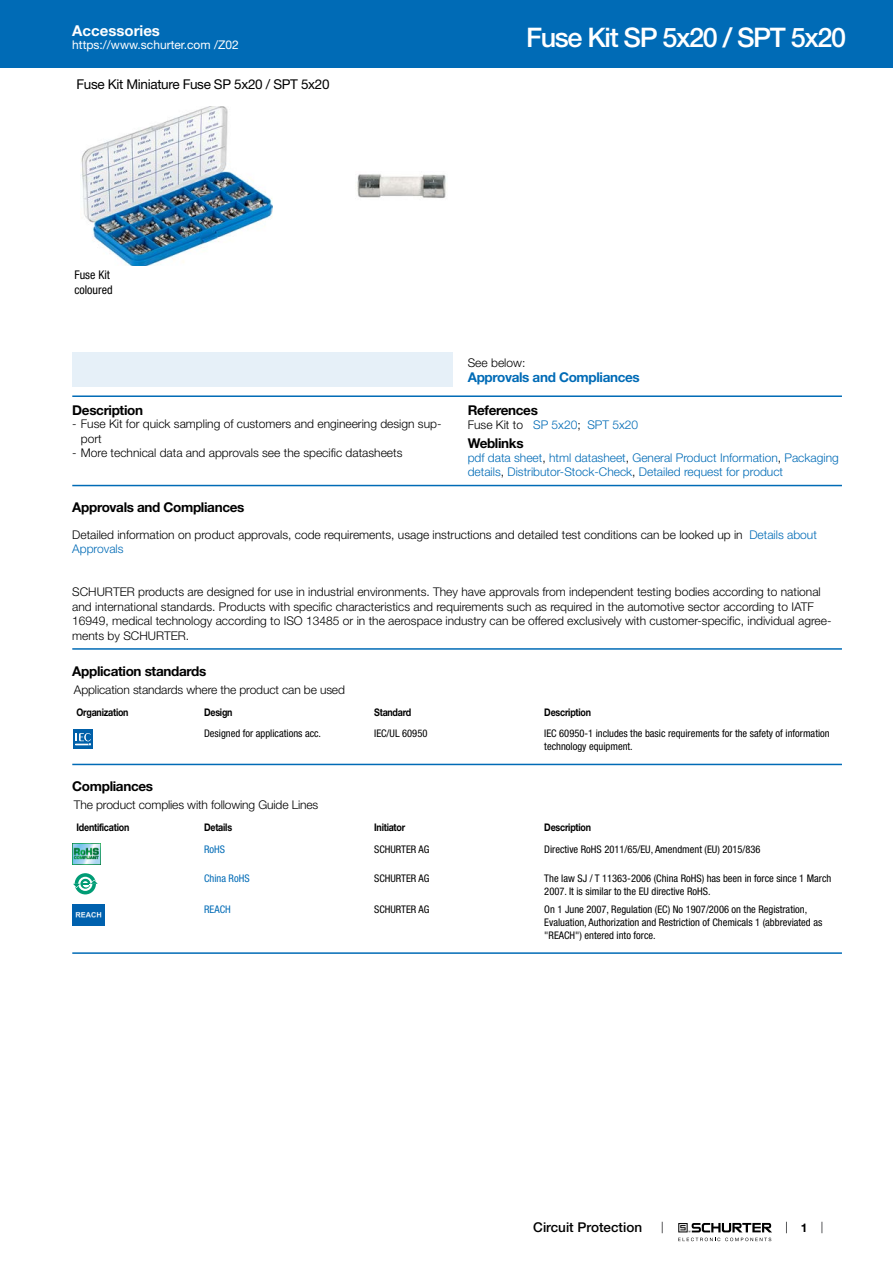
<style>
.page{position:relative;width:893px;height:1263px;background:#fff}
.page>*{position:absolute;margin:0;border:0;box-sizing:border-box;transform-origin:0 0}
.t1{font:500 27px "Helvetica Neue LT";letter-spacing:-.05em;color:#fff}
.t2{font:700 15px "Helvetica Neue LT";color:#fff}
.t3{font:700 13.5px "Helvetica Neue LT";letter-spacing:-.025em;color:#000}
.t4{font:13.5px "Helvetica Neue LT";letter-spacing:-.025em;color:#000}
.t5{font:700 13.5px "Helvetica Neue LT";letter-spacing:-.025em;color:#006bb6}
.t6{font:500 13.5px "Helvetica Neue LT";color:#000}
.t7{font:300 12px/14.4px "Helvetica Neue LT";color:#000}
.t8{font:300 12px/14.4px "Helvetica Neue LT";color:#006bb6}
.t9{font:12px "Helvetica Neue LT";color:#fff}
.t10{font:condensed 12px/14.4px "Helvetica Neue LT";color:#000}
.t11{font:700 12px "Helvetica Neue LT";color:#000}
.t12{font:condensed 10.5px/12.6px "Helvetica Neue LT";color:#000}
.t13{font:700 10.5px "Helvetica Neue LT";letter-spacing:-.025em;color:#000;scale:.85 1}
.t14{font:condensed 10.5px "Helvetica Neue LT";color:#006bb6}
.s1{color:#000}
.s2{color:#006bb6}
</style>
<div class="page">
<svg style="left:678px;top:1223px;width:94px;height:18px"></svg>
<div style="left:0;top:0;width:893px;height:68px;background:#006bb6"></div>
<img style="left:81px;top:106px;width:191px;height:160px">
<img style="left:357px;top:174px;width:89px;height:24px">
<div style="left:72px;top:353px;width:381px;height:34px;background:#e6f0f8"></div>
<hr style="left:72px;top:395px;width:770px;height:2px;background:#006bb6">
<hr style="left:72px;top:485px;width:770px;height:1px;background:#006bb6">
<hr style="left:72px;top:648px;width:770px;height:2px;background:#006bb6">
<svg style="left:73px;top:748px;width:20px;height:1px"></svg>
<div style="left:73px;top:729px;width:20px;height:19px;background:#0060a9"></div>
<svg style="left:75px;top:733px;width:16px;height:13px"></svg>
<hr style="left:72px;top:764px;width:770px;height:1px;background:#006bb6">
<img style="left:72px;top:843px;width:29px;height:22px">
<svg style="left:75px;top:873px;width:21px;height:21px"></svg>
<svg style="left:78px;top:877px;width:14px;height:14px"></svg>
<svg style="left:73px;top:879px;width:25px;height:9px"></svg>
<img style="left:72px;top:904px;width:32px;height:21px">
<hr style="left:72px;top:952px;width:770px;height:2px;background:#006bb6">
<p class="t2" style="left:72px;top:21px;width:89px">Accessories</p>
<p class="t9" style="left:72px;top:38px;width:168px">https://www.schurter.com /Z02</p>
<p class="t4" style="left:77px;top:76px;width:254px">Fuse Kit Miniature Fuse SP 5x20 / SPT 5x20</p>
<h1 class="t1" style="left:526px;top:21px;width:322px">Fuse Kit SP 5x20 / SPT 5x20</h1>
<p class="t10" style="left:74px;top:268px;width:40px">Fuse Kit coloured</p>
<p class="t3" style="left:72px;top:401px;width:72px">Description</p>
<p class="t7" style="left:81px;top:417px;width:362px;text-indent:-9px">- Fuse Kit for quick sampling of customers and engineering design sup&shy;port</p>
<p class="t7" style="left:72px;top:445px;width:332px">- More technical data and approvals see the specific datasheets</p>
<p class="t7" style="left:468px;top:355px;width:59px">See below:</p>
<p class="t5" style="left:468px;top:368px;width:174px">Approvals and Compliances</p>
<p class="t3" style="left:468px;top:402px;width:72px">References</p>
<p class="t8" style="left:468px;top:417px;width:172px"><span class="s1">Fuse Kit to</span> SP 5x20<span class="s1">;</span> SPT 5x20</p>
<p class="t3" style="left:468px;top:435px;width:57px">Weblinks</p>
<p class="t8" style="left:468px;top:450px;width:372px">pdf data sheet<span class="s1">,</span> html datasheet<span class="s1">,</span> General Product Information<span class="s1">,</span> Packaging details<span class="s1">,</span> Distributor-Stock-Check<span class="s1">,</span> Detailed request for product</p>
<p class="t3" style="left:72px;top:499px;width:174px">Approvals and Compliances</p>
<p class="t7" style="left:72px;top:527px;width:746px">Detailed information on product approvals, code requirements, usage instructions and detailed test conditions can be looked up in <span class="s2">Details about<br>Approvals</span></p>
<p class="t7" style="left:72px;top:585px;width:761px">SCHURTER products are designed for use in industrial environments. They have approvals from independent testing bodies according to national and international standards. Products with specific characteristics and requirements such as required in the automotive sector according to IATF 16949, medical technology according to ISO 13485 or in the aerospace industry can be offered exclusively with customer-specific, individual agree&shy;ments by SCHURTER.</p>
<p class="t3" style="left:72px;top:663px;width:135px">Application standards</p>
<p class="t7" style="left:74px;top:682px;width:272px">Application standards where the product can be used</p>
<p class="t13" style="left:77px;top:706px;width:63px">Organization</p>
<p class="t13" style="left:204px;top:706px;width:35px">Design</p>
<p class="t13" style="left:374px;top:706px;width:45px">Standard</p>
<p class="t13" style="left:544px;top:706px;width:57px">Description</p>
<p class="t12" style="left:204px;top:727px;width:119px">Designed for applications acc.</p>
<p class="t12" style="left:374px;top:727px;width:55px">IEC/UL 60950</p>
<p class="t12" style="left:544px;top:727px;width:287px">IEC 60950-1 includes the basic requirements for the safety of information technology equipment.</p>
<p class="t3" style="left:72px;top:778px;width:82px">Compliances</p>
<p class="t7" style="left:74px;top:798px;width:246px">The product complies with following Guide Lines</p>
<p class="t13" style="left:77px;top:821px;width:64px">Identification</p>
<p class="t13" style="left:204px;top:821px;width:35px">Details</p>
<p class="t13" style="left:374px;top:821px;width:38px">Initiator</p>
<p class="t13" style="left:544px;top:821px;width:57px">Description</p>
<p class="t14" style="left:204px;top:843px;width:22px">RoHS</p>
<p class="t12" style="left:374px;top:842px;width:57px">SCHURTER AG</p>
<p class="t12" style="left:544px;top:842px;width:218px">Directive RoHS 2011/65/EU, Amendment (EU) 2015/836</p>
<p class="t14" style="left:204px;top:872px;width:47px">China RoHS</p>
<p class="t12" style="left:374px;top:872px;width:57px">SCHURTER AG</p>
<p class="t12" style="left:544px;top:872px;width:289px">The law SJ / T 11363-2006 (China RoHS) has been in force since 1 March<br>2007. It is similar to the EU directive RoHS.</p>
<p class="t14" style="left:204px;top:904px;width:28px">REACH</p>
<p class="t12" style="left:374px;top:903px;width:57px">SCHURTER AG</p>
<p class="t12" style="left:544px;top:903px;width:279px">On 1 June 2007, Regulation (EC) No 1907/2006 on the Registration,<br>Evaluation, Authorization and Restriction of Chemicals 1 (abbreviated as "REACH") entered into force.</p>
<p class="t6" style="left:533px;top:1219px;width:110px">Circuit Protection</p>
<p class="t11" style="left:801px;top:1220px;width:8px">1</p>
</div>
